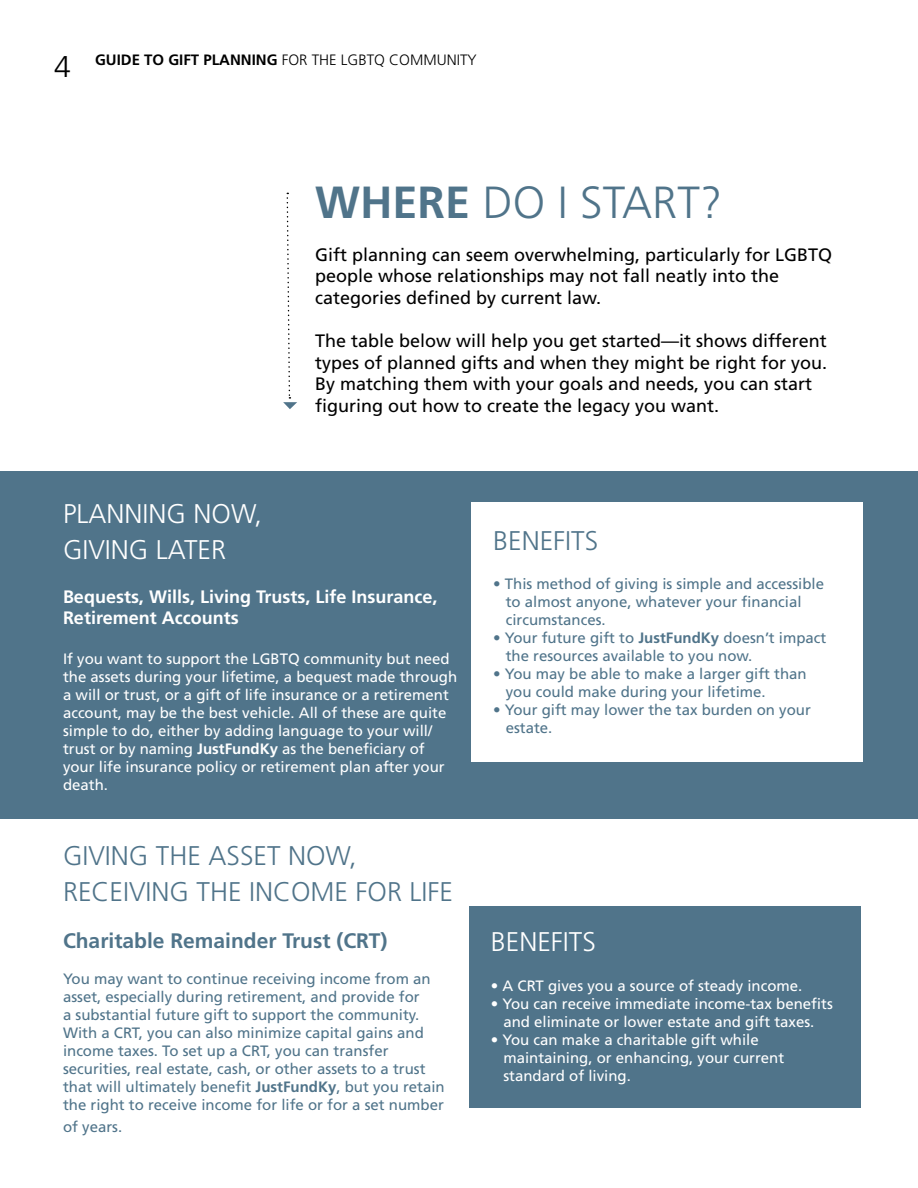
<style>
.page{position:relative;width:918px;height:1188px;background:#fff}
.page>*{position:absolute;margin:0;border:0;box-sizing:border-box;transform-origin:0 0}
.t1{font:300 45px "Frutiger LT Std";color:#50748a}
.t2{font:300 30px "Frutiger LT Std";color:#000}
.t3{font:300 27px/36px "Frutiger LT Std";color:#50748a}
.t4{font:300 27px/36px "Frutiger LT Std";color:#fff}
.t5{font:700 21px "Frutiger LT Std";color:#50748a}
.t6{font:18px/21.6px "Frutiger LT Std";color:#000}
.t7{font:700 18px/21.6px "Frutiger LT Std";color:#fff}
.t8{font:15px/18px "Frutiger LT Std";color:#50748a}
.t9{font:15px/18px "Frutiger LT Std";color:#fff}
.t10{font:300 15px "Frutiger LT Std";color:#000}
.s1{font-weight:700}
</style>
<div class="page">
<div style="left:0;top:471px;width:918px;height:348px;background:#50748a"></div>
<div style="left:471px;top:503px;width:391px;height:259px;background:#fff"></div>
<div style="left:470px;top:907px;width:391px;height:201px;background:#50748a"></div>
<hr style="left:917px;top:672px;width:1px;height:252px;background:#50748a">
<hr style="left:917px;top:88px;width:1px;height:291px;background:#50748a">
<svg style="left:283px;top:193px;width:14px;height:216px"></svg>
<h2 class="t2" style="left:54px;top:49px;width:18px">4</h2>
<p class="t10" style="left:95px;top:52px;width:383px"><span class="s1">GUIDE TO GIFT PLANNING</span> FOR THE LGBTQ COMMUNITY</p>
<h1 class="t1" style="left:315px;top:177px;width:409px"><span class="s1">WHERE</span> DO I START?</h1>
<p class="t6" style="left:315px;top:244px;width:519px">Gift planning can seem overwhelming, particularly for LGBTQ people whose relationships may not fall neatly into the categories defined by current law.</p>
<p class="t6" style="left:315px;top:330px;width:514px">The table below will help you get started—it shows different types of planned gifts and when they might be right for you.<br>By matching them with your goals and needs, you can start figuring out how to create the legacy you want.</p>
<h3 class="t4" style="left:63px;top:496px;width:201px">PLANNING NOW,<br>GIVING LATER</h3>
<p class="t7" style="left:63px;top:586px;width:376px">Bequests, Wills, Living Trusts, Life Insurance,<br>Retirement Accounts</p>
<p class="t9" style="left:63px;top:650px;width:396px">If you want to support the LGBTQ community but need the assets during your lifetime, a bequest made through a will or trust, or a gift of life insurance or a retirement account, may be the best vehicle. All of these are quite simple to do, either by adding language to your will/ trust or by naming <span class="s1">JustFundKy</span> as the beneficiary of your life insurance policy or retirement plan after your death.</p>
<h3 class="t3" style="left:63px;top:838px;width:392px">GIVING THE ASSET NOW,<br>RECEIVING THE INCOME FOR LIFE</h3>
<h3 class="t5" style="left:63px;top:929px;width:326px">Charitable Remainder Trust (CRT)</h3>
<p class="t8" style="left:63px;top:970px;width:383px">You may want to continue receiving income from an asset, especially during retirement, and provide for<br>a substantial future gift to support the community.<br>With a CRT, you can also minimize capital gains and income taxes. To set up a CRT, you can transfer securities, real estate, cash, or other assets to a trust that will ultimately benefit <span class="s1">JustFundKy</span>, but you retain the right to receive income for life or for a set number</p>
<p class="t8" style="left:63px;top:1118px;width:61px">of years.</p>
<h3 class="t3" style="left:493px;top:523px;width:107px">BENEFITS</h3>
<p class="t8" style="left:506px;top:575px;width:320px;text-indent:-13px">• This method of giving is simple and accessible to almost anyone, whatever your financial circumstances.</p>
<p class="t8" style="left:506px;top:629px;width:322px;text-indent:-13px">• Your future gift to <span class="s1">JustFundKy</span> doesn’t impact the resources available to you now.</p>
<p class="t8" style="left:506px;top:665px;width:303px;text-indent:-13px">• You may be able to make a larger gift than you could make during your lifetime.</p>
<p class="t8" style="left:506px;top:701px;width:307px;text-indent:-13px">• Your gift may lower the tax burden on your estate.</p>
<h3 class="t4" style="left:491px;top:924px;width:107px">BENEFITS</h3>
<p class="t9" style="left:491px;top:976px;width:313px">• A CRT gives you a source of steady income.</p>
<p class="t9" style="left:491px;top:994px;width:343px;text-align:center">• You can receive immediate income-tax benefits and eliminate or lower estate and gift taxes.</p>
<p class="t9" style="left:503px;top:1030px;width:282px;text-indent:-13px">• You can make a charitable gift while maintaining, or enhancing, your current standard of living.</p>
</div>
